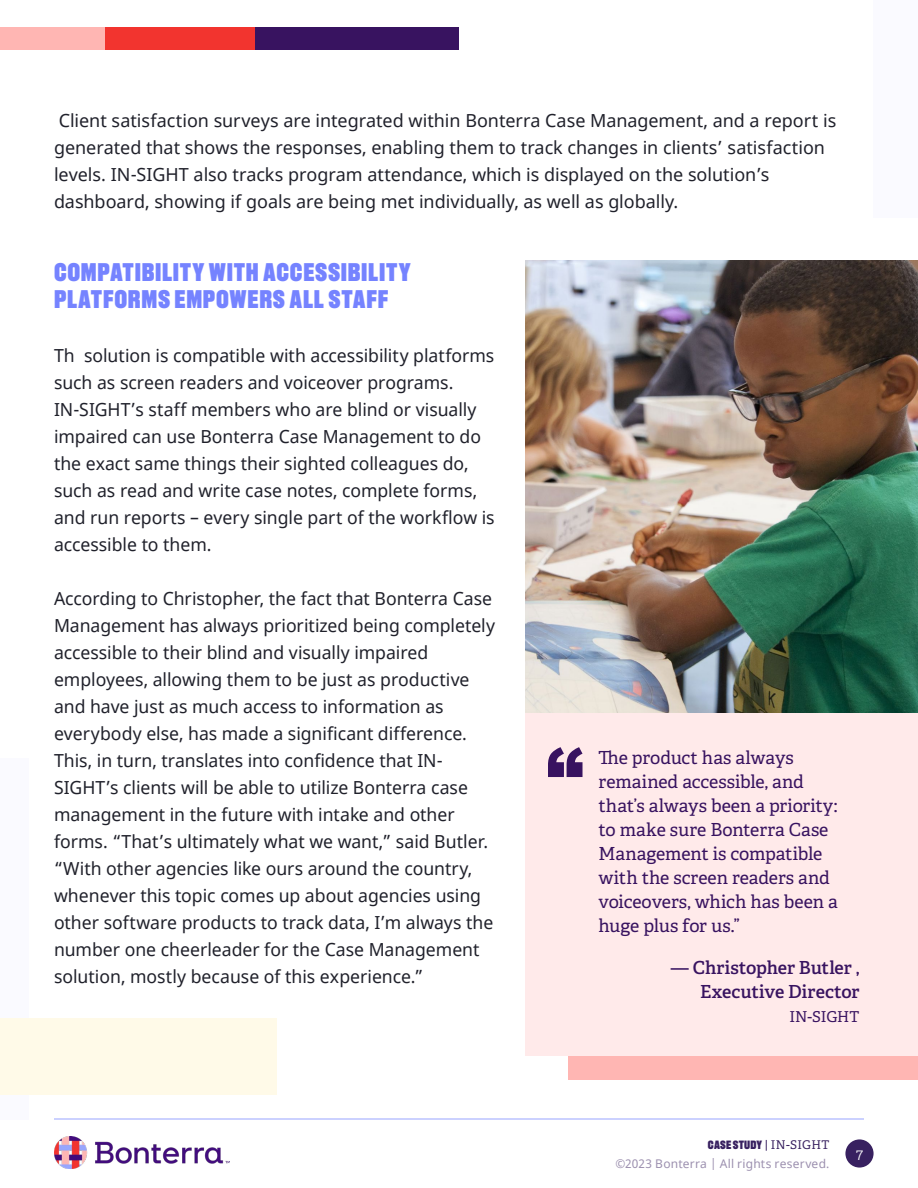
<style>
.page{position:relative;width:918px;height:1188px;background:#fff}
.page>*{position:absolute;margin:0;border:0;box-sizing:border-box;transform-origin:0 0}
.t1{font:900 75px "Arial";color:#381360}
.t2{font:900 25.5px/27px "Recent Grotesk";letter-spacing:.025em;color:#7583ff}
.t3{font:18px/27px "Noto Sans";color:#20212b}
.t4{font:18px/24px "Adelle";letter-spacing:-.005em;color:#381360}
.t5{font:600 18px/24px "Adelle";letter-spacing:-.005em;color:#381360;text-align:right}
.t6{font:15px "Adelle";letter-spacing:-.005em;color:#381360}
.t7{font:300 15px "Adelle";color:#fefefe}
.t8{font:12px "Noto Sans";letter-spacing:.02em;color:#9c90af}
.t9{font:900 12px "Recent Grotesk";letter-spacing:.015em;color:#382160}
.s1{font-family:"Adelle";font-weight:400}
</style>
<div class="page">
<div style="left:845px;top:1139px;width:29px;height:29px;background:#382160;border-radius:50%"></div>
<hr style="left:54px;top:1118px;width:810px;height:2px;background:#bac2ff">
<img style="left:54px;top:1136px;width:176px;height:33px">
<div style="left:568px;top:891px;width:350px;height:189px;background:#ffb6b3"></div>
<div style="left:525px;top:712px;width:393px;height:344px;background:#ffeaea"></div>
<div style="left:874px;top:0;width:44px;height:218px;background:#fafaff"></div>
<img style="left:525px;top:261px;width:393px;height:451px">
<svg style="left:105px;top:27px;width:354px;height:23px;background:#86204b"></svg>
<div style="left:0;top:27px;width:105px;height:23px;background:#ffb6b3"></div>
<div style="left:0;top:758px;width:28px;height:362px;background:#fafaff"></div>
<div style="left:0;top:1018px;width:277px;height:77px;background:#fffae8"></div>
<p class="t3" style="left:54px;top:108px;width:784px">Client satisfaction surveys are integrated within Bonterra Case Management, and a report is generated that shows the responses, enabling them to track changes in clients’ satisfaction levels. IN-SIGHT also tracks program attendance, which is displayed on the solution’s dashboard, showing if goals are being met individually, as well as globally.</p>
<h2 class="t2" style="left:54px;top:258px;width:358px">COMPATIBILITY WITH ACCESSIBILITY<br>PLATFORMS EMPOWERS ALL STAFF</h2>
<p class="t3" style="left:54px;top:342px;width:442px">Th solution is compatible with accessibility platforms such as screen readers and voiceover programs.<br>IN-SIGHT’s staff members who are blind or visually impaired can use Bonterra Case Management to do the exact same things their sighted colleagues do, such as read and write case notes, complete forms, and run reports – every single part of the workflow is accessible to them.</p>
<p class="t3" style="left:54px;top:585px;width:443px">According to Christopher, the fact that Bonterra Case Management has always prioritized being completely accessible to their blind and visually impaired employees, allowing them to be just as productive and have just as much access to information as everybody else, has made a significant difference.<br>This, in turn, translates into confidence that IN-SIGHT’s clients will be able to utilize Bonterra case management in the future with intake and other forms. “That’s ultimately what we want,” said Butler. “With other agencies like ours around the country, whenever this topic comes up about agencies using other software products to track data, I’m always the number one cheerleader for the Case Management solution, mostly because of this experience.”</p>
<h1 class="t1" style="left:546px;top:721px;width:39px">“</h1>
<p class="t4" style="left:598px;top:746px;width:241px">The product has always remained accessible, and that’s always been a priority: to make sure Bonterra Case<br>Management is compatible with the screen readers and voiceovers, which has been a huge plus for us.”</p>
<p class="t5" style="left:671px;top:956px;width:190px">— Christopher Butler ,<br>Executive Director</p>
<p class="t6" style="left:789px;top:1007px;width:72px">IN-SIGHT</p>
<p class="t9" style="left:708px;top:1138px;width:123px">CASE STUDY <span class="s1">| IN-SIGHT</span></p>
<p class="t8" style="left:615px;top:1155px;width:216px">©2023 Bonterra | All rights reserved.</p>
<p class="t7" style="left:856px;top:1145px;width:9px">7</p>
</div>
